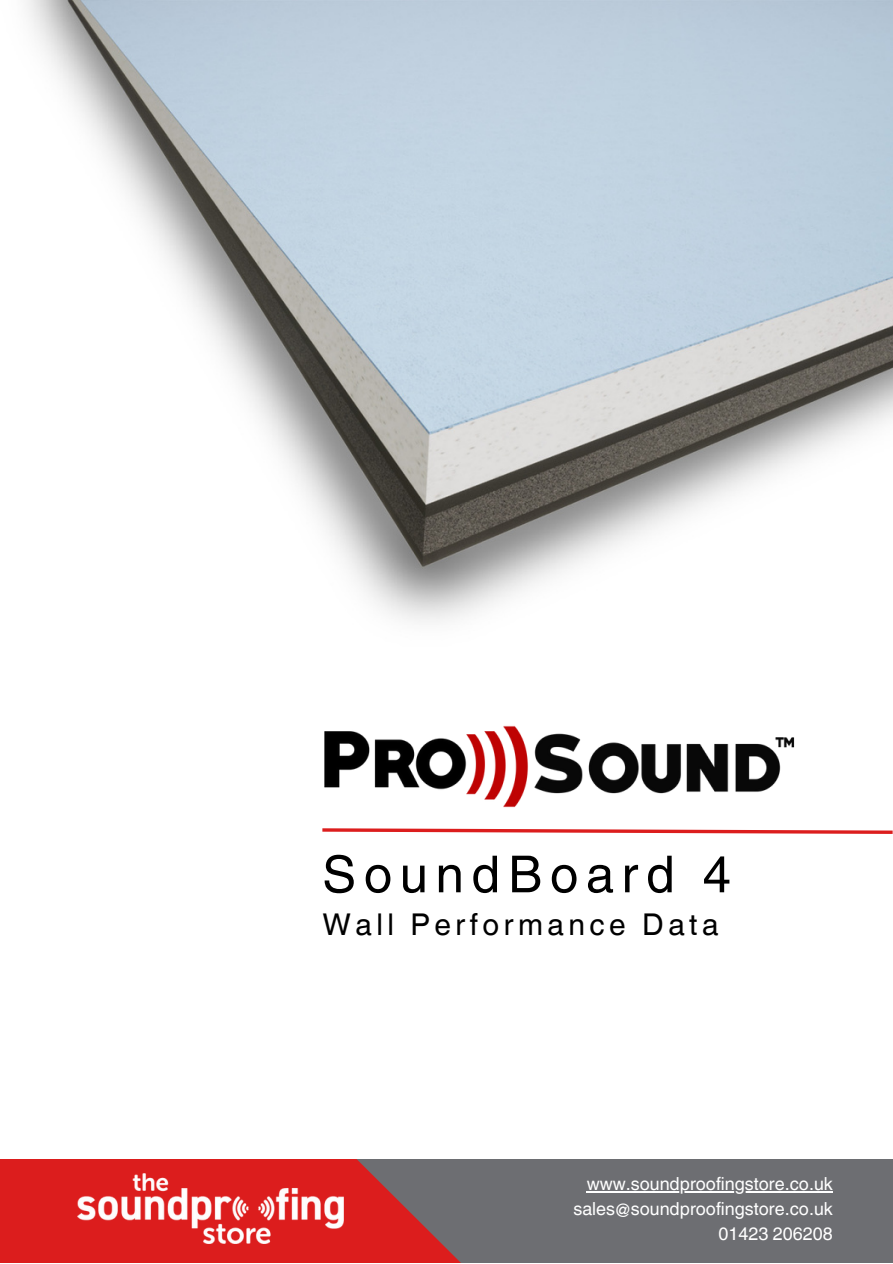
<style>
.page{position:relative;width:893px;height:1264px;background:#fff}
.page>*{position:absolute;margin:0;border:0;box-sizing:border-box;transform-origin:0 0}
.t1{font:51px "Helvetica World";letter-spacing:.15em;color:#000}
.t2{font:30px "Helvetica World";letter-spacing:.15em;color:#000}
.t3{font:18px "Helvetica World";color:#fff}
</style>
<div class="page">
<img style="left:26px;top:0;width:866px;height:622px">
<div style="left:0;top:1152px;width:892px;height:110px;background:#6d6e72"></div>
<svg style="left:355px;top:1158px;width:170px;height:104px"></svg>
<div style="left:0;top:1158px;width:355px;height:104px;background:#dc1d1d"></div>
<div style="left:0;top:1146px;width:892px;height:12px;background:#fff"></div>
<img style="left:77px;top:1173px;width:266px;height:70px">
<hr style="left:586px;top:1191px;width:246px;height:1px;background:#fff">
<svg style="left:322px;top:828px;width:570px;height:6px"></svg>
<img style="left:324px;top:725px;width:471px;height:83px">
<p class="t1" style="left:322px;top:844px;width:410px">SoundBoard 4</p>
<p class="t2" style="left:322px;top:906px;width:397px">Wall Performance Data</p>
<p class="t3" style="left:586px;top:1173px;width:247px">www.soundproofingstore.co.uk</p>
<p class="t3" style="left:573px;top:1197px;width:261px">sales@soundproofingstore.co.uk</p>
<p class="t3" style="left:718px;top:1222px;width:116px">01423 206208</p>
</div>
